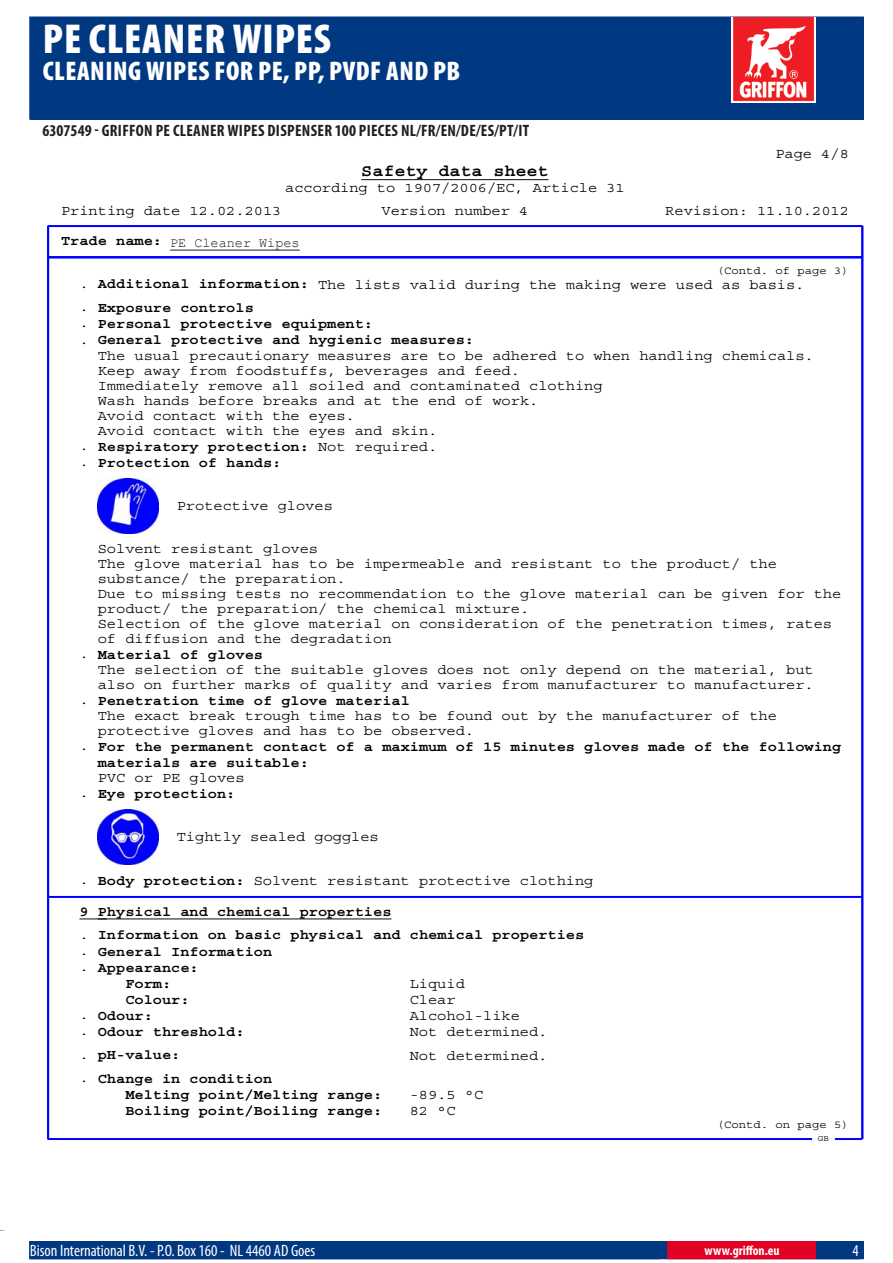
<style>
.page{position:relative;width:893px;height:1263px;background:#fff}
.page>*{position:absolute;margin:0;border:0;box-sizing:border-box;transform-origin:0 0}
.PageHeader{font:900 condensed 42px "Myriad Pro";letter-spacing:.02em;color:#fff}
.PageSubheader{font:900 condensed 27px "Myriad Pro";letter-spacing:.02em;color:#fff}
.t1{font:700 16.8px "Courier";color:#000;scale:1.09 1}
.TOCItem{font:700 condensed 16.5px "Myriad Pro";letter-spacing:.02em;color:#231f20}
.ContactData{font:condensed 16.5px "Myriad Pro";color:#fff}
.t2{font:14.1px/23.2px "Courier";color:#000;scale:1.09 1}
.t3{font:700 14.1px/30.8px "Courier";color:#000;scale:1.09 1}
.MSDS_Text{font:13.5px "Courier New";color:#231f20}
.URL{font:700 condensed 13.5px "Myriad Pro";letter-spacing:.015em;color:#fff}
.t4{font:11.25px "Courier";color:#000;scale:1.09 1}
.t5{font:8.4px "Courier";color:#000;scale:1.09 1}
.s1{font-weight:700}
.s2{font-weight:400}
</style>
<div class="page">
<hr style="left:361px;top:179px;width:187px;height:1px;background:#000">
<hr style="left:48px;top:226px;width:814px;height:1px;background:#00f">
<hr style="left:48px;top:226px;width:1px;height:31px;background:#00f">
<hr style="left:862px;top:226px;width:1px;height:31px;background:#00f">
<img style="left:98px;top:478px;width:61px;height:55px">
<img style="left:98px;top:810px;width:61px;height:54px">
<hr style="left:48px;top:896px;width:814px;height:1px;background:#00f">
<hr style="left:48px;top:897px;width:814px;height:1px;background:#00f">
<svg style="left:79px;top:919px;width:19px;height:1px"></svg>
<hr style="left:98px;top:919px;width:293px;height:1px;background:#000">
<hr style="left:48px;top:257px;width:814px;height:1px;background:#00f">
<hr style="left:48px;top:1138px;width:814px;height:1px;background:#00f">
<hr style="left:48px;top:1139px;width:814px;height:1px;background:#00f">
<svg style="left:812px;top:1138px;width:22px;height:2px"></svg>
<hr style="left:48px;top:257px;width:1px;height:882px;background:#00f">
<hr style="left:862px;top:257px;width:1px;height:882px;background:#00f">
<div style="left:30px;top:17px;width:833px;height:102px;background:#003882"></div>
<img style="left:731px;top:17px;width:85px;height:85px">
<hr style="left:170px;top:250px;width:130px;height:1px;background:#231f20">
<div style="left:30px;top:1242px;width:833px;height:17px;background:#003882"></div>
<div style="left:29px;top:1241px;width:835px;height:18px;border:1px solid #003882"></div>
<div style="left:668px;top:1242px;width:148px;height:17px;background:#e20025"></div>
<div style="left:667px;top:1241px;width:150px;height:18px;border:1px solid #e20025"></div>
<p class="PageHeader" style="left:43px;top:12px;width:290px">PE CLEANER WIPES</p>
<p class="PageSubheader" style="left:43px;top:53px;width:419px">CLEANING WIPES FOR PE, PP, PVDF AND PB</p>
<p class="TOCItem" style="left:43px;top:120px;width:488px">6307549 - GRIFFON PE CLEANER WIPES DISPENSER 100 PIECES NL/FR/EN/DE/ES/PT/IT</p>
<p class="t1" style="left:361px;top:162px;width:173px">Safety data sheet</p>
<p class="t2" style="left:285px;top:176px;width:313px">according to 1907/2006/EC, Article 31</p>
<p class="t2" style="left:775px;top:142px;width:69px">Page 4/8</p>
<p class="t2" style="left:61px;top:199px;width:204px">Printing date 12.02.2013</p>
<p class="t2" style="left:381px;top:199px;width:136px">Version number 4</p>
<p class="t2" style="left:665px;top:199px;width:170px">Revision: 11.10.2012</p>
<p class="t3" style="left:61px;top:226px;width:305px">Trade name: Griffon PE Cleaner Wipes</p>
<p class="t4" style="left:717px;top:265px;width:123px">(Contd. of page 3)</p>
<p class="t2" style="left:79px;top:273px;width:667px">. <span class="s1">Additional information:</span> The lists valid during the making were used as basis. . <span class="s1">Exposure controls</span></p>
<p class="t3" style="left:79px;top:309px;width:271px"><span class="s2">.</span> Personal protective equipment:</p>
<p class="t3" style="left:79px;top:325px;width:364px"><span class="s2">.</span> General protective and hygienic measures:</p>
<p class="t2" style="left:98px;top:344px;width:658px">The usual precautionary measures are to be adhered to when handling chemicals.</p>
<p class="t2" style="left:98px;top:359px;width:389px">Keep away from foodstuffs, beverages and feed.</p>
<p class="t2" style="left:98px;top:374px;width:465px">Immediately remove all soiled and contaminated clothing</p>
<p class="t2" style="left:98px;top:389px;width:406px">Wash hands before breaks and at the end of work.</p>
<p class="t2" style="left:98px;top:404px;width:237px">Avoid contact with the eyes.</p>
<p class="t2" style="left:98px;top:419px;width:313px">Avoid contact with the eyes and skin.</p>
<p class="t3" style="left:79px;top:431px;width:330px"><span class="s2">.</span> Respiratory protection: <span class="s2">Not required.</span></p>
<p class="t3" style="left:79px;top:447px;width:187px"><span class="s2">.</span> Protection of hands:</p>
<p class="t2" style="left:177px;top:494px;width:145px">Protective gloves</p>
<p class="t2" style="left:98px;top:537px;width:204px">Solvent resistant gloves</p>
<p class="t2" style="left:98px;top:552px;width:625px">The glove material has to be impermeable and resistant to the product/ the</p>
<p class="t2" style="left:98px;top:567px;width:229px">substance/ the preparation.</p>
<p class="t2" style="left:98px;top:582px;width:684px">Due to missing tests no recommendation to the glove material can be given for the</p>
<p class="t2" style="left:98px;top:597px;width:397px">product/ the preparation/ the chemical mixture.</p>
<p class="t2" style="left:98px;top:612px;width:675px">Selection of the glove material on consideration of the penetration times, rates</p>
<p class="t2" style="left:98px;top:627px;width:271px">of diffusion and the degradation</p>
<p class="t3" style="left:79px;top:639px;width:170px"><span class="s2">.</span> Material of gloves</p>
<p class="t2" style="left:98px;top:658px;width:658px">The selection of the suitable gloves does not only depend on the material, but</p>
<p class="t2" style="left:98px;top:673px;width:658px">also on further marks of quality and varies from manufacturer to manufacturer.</p>
<p class="t3" style="left:79px;top:685px;width:305px"><span class="s2">.</span> Penetration time of glove material</p>
<p class="t2" style="left:98px;top:705px;width:625px">The exact break trough time has to be found out by the manufacturer of the</p>
<p class="t2" style="left:98px;top:720px;width:347px">protective gloves and has to be observed.</p>
<p class="t3" style="left:79px;top:731px;width:700px"><span class="s2">.</span> For the permanent contact of a maximum of 15 minutes gloves made of the following</p>
<p class="t3" style="left:98px;top:748px;width:195px">materials are suitable:</p>
<p class="t2" style="left:98px;top:767px;width:136px">PVC or PE gloves</p>
<p class="t3" style="left:79px;top:779px;width:145px"><span class="s2">.</span> Eye protection:</p>
<p class="t2" style="left:177px;top:826px;width:187px">Tightly sealed goggles</p>
<p class="t3" style="left:79px;top:866px;width:473px"><span class="s2">.</span> Body protection: <span class="s2">Solvent resistant protective clothing<br></span>9 Physical and chemical properties</p>
<p class="t3" style="left:79px;top:920px;width:465px"><span class="s2">.</span> Information on basic physical and chemical properties</p>
<p class="t3" style="left:79px;top:936px;width:178px"><span class="s2">.</span> General Information</p>
<p class="t3" style="left:79px;top:952px;width:111px"><span class="s2">.</span> Appearance:</p>
<p class="t3" style="left:125px;top:968px;width:44px">Form:</p>
<p class="t2" style="left:410px;top:972px;width:52px">Liquid</p>
<p class="t3" style="left:125px;top:984px;width:60px">Colour:</p>
<p class="t2" style="left:410px;top:988px;width:44px">Clear</p>
<p class="t3" style="left:79px;top:1000px;width:69px"><span class="s2">.</span> Odour:</p>
<p class="t2" style="left:410px;top:1004px;width:103px">Alcohol-like</p>
<p class="t3" style="left:79px;top:1016px;width:153px"><span class="s2">.</span> Odour threshold:</p>
<p class="t2" style="left:410px;top:1020px;width:128px">Not determined.</p>
<p class="t3" style="left:79px;top:1040px;width:94px"><span class="s2">.</span> pH-value:</p>
<p class="t2" style="left:410px;top:1044px;width:128px">Not determined.</p>
<p class="t3" style="left:125px;top:1071px;width:237px;line-height:16px;text-indent:-46px"><span class="s2">.</span> Change in condition<br>Melting point/Melting range:</p>
<p class="MSDS_Text" style="left:170px;top:234px;width:131px">PE Cleaner Wipes</p>
<p class="t2" style="left:410px;top:1084px;width:69px">-89.5 °C</p>
<p class="t3" style="left:125px;top:1096px;width:237px">Boiling point/Boiling range:</p>
<p class="t2" style="left:410px;top:1100px;width:44px">82 °C</p>
<p class="t4" style="left:717px;top:1119px;width:123px">(Contd. on page 5)</p>
<p class="t5" style="left:818px;top:1135px;width:12px">GB</p>
<p class="ContactData" style="left:30px;top:1241px;width:287px">Bison International B.V. - P.O. Box 1 60 - NL 4460 AD Goes</p>
<p class="URL" style="left:704px;top:1242px;width:77px">WWW.GRIFFON.EU</p>
</div>
